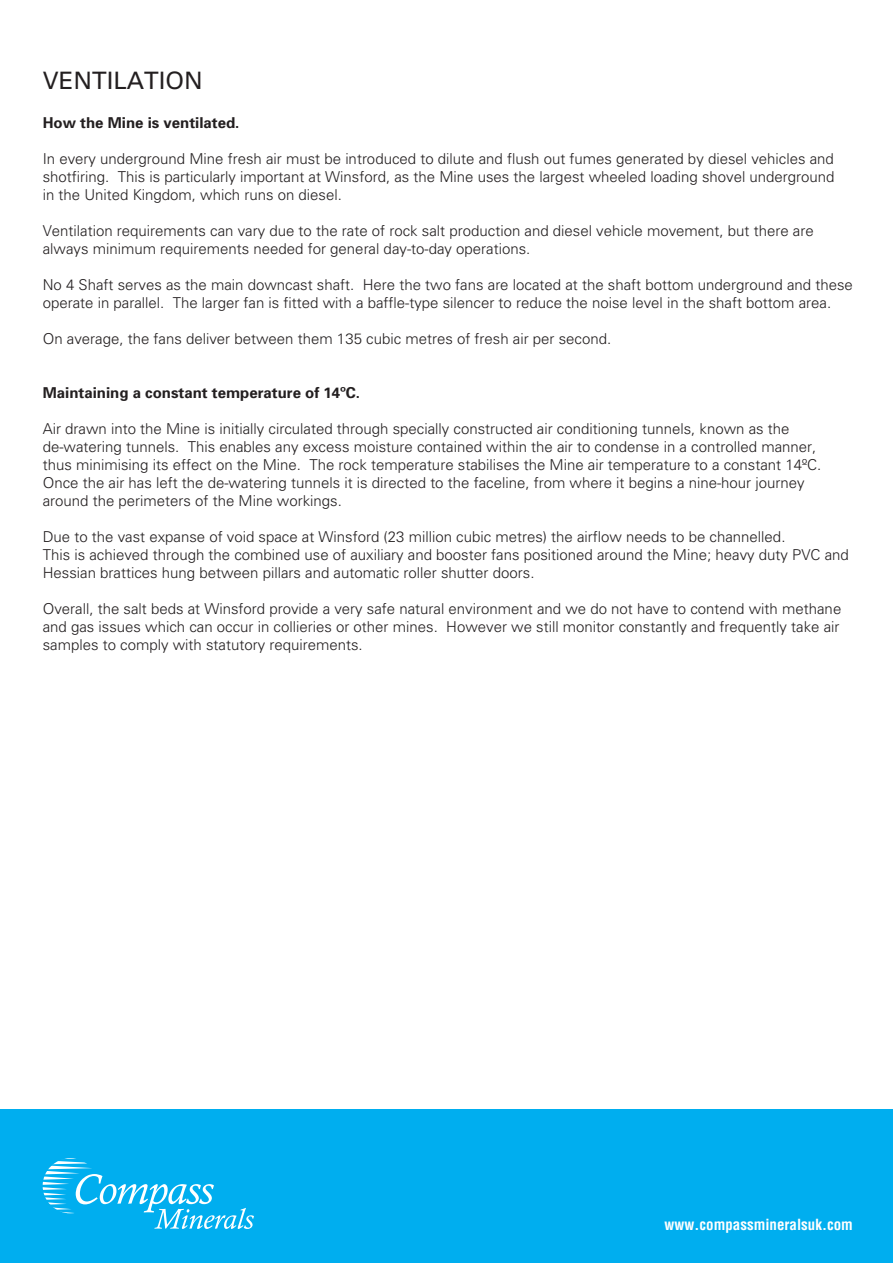
<style>
.page{position:relative;width:893px;height:1263px;background:#fff}
.page>*{position:absolute;margin:0;border:0;box-sizing:border-box;transform-origin:0 0}
.t1{font:24px "Univers";color:#231f20}
.t2{font:300 15px/18px "Univers";color:#231f20}
.t3{font:700 15px "Univers";color:#231f20}
.t4{font:700 condensed 15px "Helvetica LT Std";color:#fff}
</style>
<div class="page">
<div style="left:0;top:1110px;width:893px;height:153px;background:#00aeef"></div>
<svg style="left:43px;top:1158px;width:211px;height:71px"></svg>
<h1 class="t1" style="left:43px;top:66px;width:162px">VENTILATION</h1>
<p class="t3" style="left:43px;top:113px;width:198px">How the Mine is ventilated.</p>
<p class="t2" style="left:43px;top:149px;width:793px;text-align:justify">In every underground Mine fresh air must be introduced to dilute and flush out fumes generated by diesel vehicles and shotfiring. This is particularly important at Winsford, as the Mine uses the largest wheeled loading shovel underground in the United Kingdom, which runs on diesel.</p>
<p class="t2" style="left:43px;top:221px;width:773px">Ventilation requirements can vary due to the rate of rock salt production and diesel vehicle movement, but there are always minimum requirements needed for general day-to-day operations.</p>
<p class="t2" style="left:43px;top:275px;width:812px">No 4 Shaft serves as the main downcast shaft. Here the two fans are located at the shaft bottom underground and these operate in parallel. The larger fan is fitted with a baffle-type silencer to reduce the noise level in the shaft bottom area.</p>
<p class="t2" style="left:43px;top:329px;width:570px">On average, the fans deliver between them 135 cubic metres of fresh air per second.</p>
<p class="t3" style="left:43px;top:383px;width:319px">Maintaining a constant temperature of 14ºC.</p>
<p class="t2" style="left:43px;top:419px;width:780px">Air drawn into the Mine is initially circulated through specially constructed air conditioning tunnels, known as the de-watering tunnels. This enables any excess moisture contained within the air to condense in a controlled manner, thus minimising its effect on the Mine. The rock temperature stabilises the Mine air temperature to a constant 14ºC.<br>Once the air has left the de-watering tunnels it is directed to the faceline, from where it begins a nine-hour journey around the perimeters of the Mine workings.</p>
<p class="t2" style="left:43px;top:527px;width:808px">Due to the vast expanse of void space at Winsford (23 million cubic metres) the airflow needs to be channelled.<br>This is achieved through the combined use of auxiliary and booster fans positioned around the Mine; heavy duty PVC and<br>Hessian brattices hung between pillars and automatic roller shutter doors.</p>
<p class="t2" style="left:43px;top:599px;width:800px;text-align:justify">Overall, the salt beds at Winsford provide a very safe natural environment and we do not have to contend with methane and gas issues which can occur in collieries or other mines. However we still monitor constantly and frequently take air samples to comply with statutory requirements.</p>
<p class="t4" style="left:665px;top:1215px;width:190px">www.compassmineralsuk.com</p>
</div>
